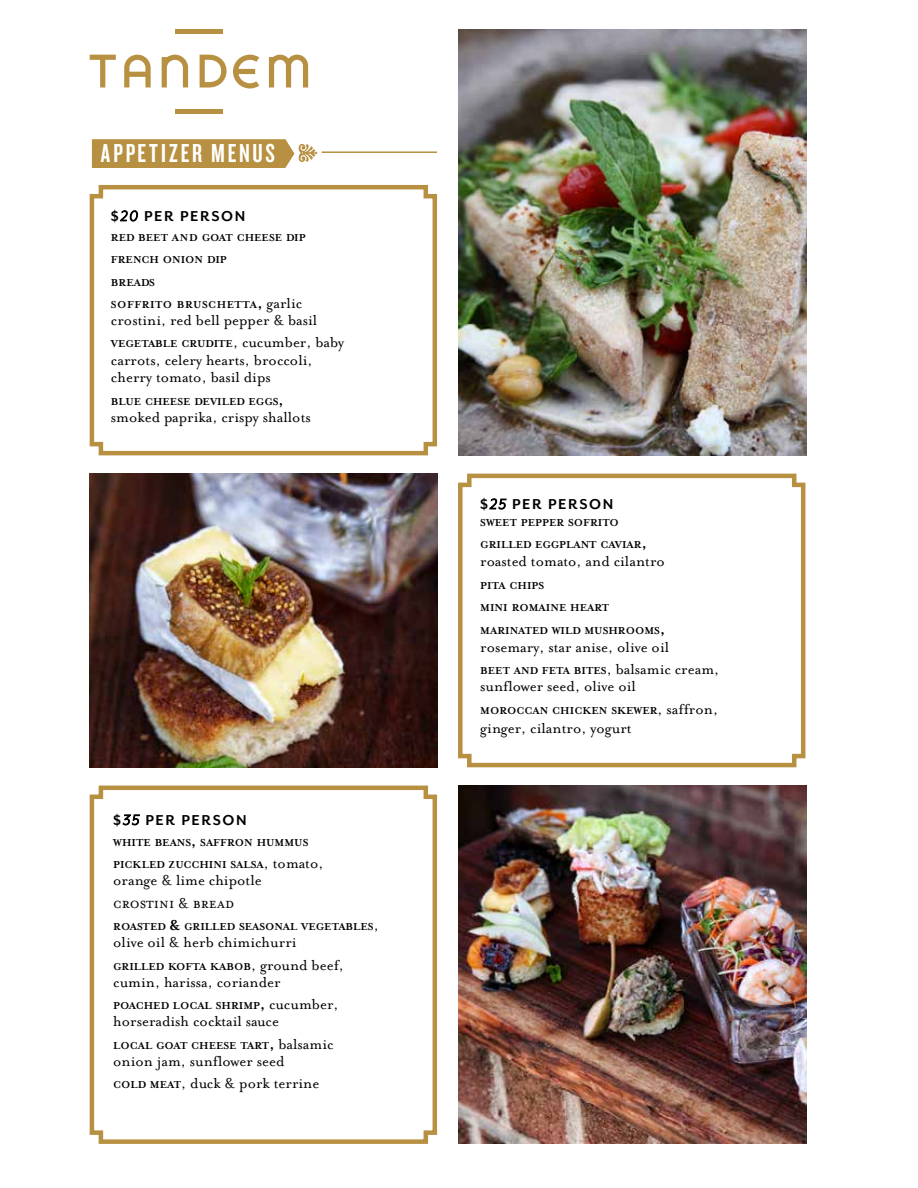
<style>
.page{position:relative;width:918px;height:1188px;background:#fff}
.page>*{position:absolute;margin:0;border:0;box-sizing:border-box;transform-origin:0 0}
.t1{font:27px "Knockout HTF48 Featherweight";letter-spacing:.1em;color:#fff}
.t2{font:16.5px/17.5px "Mrs Eaves Roman";color:#000}
.t3{font:700 16.5px "Mr Eaves San OT";letter-spacing:.1em;color:#000}
.t4{font:16.5px "Mrs Eaves Small Caps";color:#000}
.t5{font:700 11.55px/22.5px "Mrs Eaves";color:#000}
.s1{font-family:"Mr Eaves XL Mod OT";font-weight:400;font-style:italic}
.s2{font-size:16.5px}
.s3{font-family:"Mrs Eaves Roman";font-weight:400;font-size:16.5px}
.s4{font-family:"Mrs Eaves";font-weight:700;font-size:11.55px}
</style>
<div class="page">
<svg style="left:92px;top:139px;width:225px;height:29px;background:#be9b54"></svg>
<hr style="left:322px;top:151px;width:115px;height:2px;background:#b79041">
<svg style="left:233px;top:55px;width:26px;height:33px"></svg>
<svg style="left:269px;top:55px;width:39px;height:33px"></svg>
<svg style="left:124px;top:55px;width:27px;height:32px"></svg>
<svg style="left:90px;top:55px;width:26px;height:33px"></svg>
<svg style="left:162px;top:55px;width:26px;height:33px"></svg>
<svg style="left:200px;top:55px;width:27px;height:33px"></svg>
<hr style="left:175px;top:30px;width:48px;height:4px;background:#b79041">
<hr style="left:175px;top:109px;width:48px;height:4px;background:#b79041">
<img style="left:458px;top:30px;width:348px;height:425px">
<img style="left:458px;top:786px;width:348px;height:358px">
<img style="left:90px;top:474px;width:347px;height:293px">
<svg style="left:89px;top:185px;width:349px;height:271px"></svg>
<svg style="left:458px;top:473px;width:348px;height:295px"></svg>
<svg style="left:89px;top:785px;width:349px;height:359px"></svg>
<h1 class="t1" style="left:101px;top:140px;width:176px">APPETIZER MENUS</h1>
<h2 class="t3" style="left:111px;top:207px;width:136px">$<span class="s1">20</span> PER PERSON</h2>
<p class="t5" style="left:111px;top:226px;width:196px">RED BEET AND GOAT CHEESE DIP<br>FRENCH ONION DIP<br>BREADS<br>SOFFRITO BRUSCHETTA<span class="s2">,</span> <span class="s3">garlic</span></p>
<h2 class="t2" style="left:111px;top:312px;width:208px">crostini, red bell pepper &amp; basil</h2>
<p class="t5" style="left:111px;top:333px;width:235px">VEGETABLE CRUDITE<span class="s3">, cucumber, baby</span></p>
<h2 class="t2" style="left:111px;top:351px;width:203px">carrots, celery hearts, broccoli, cherry tomato, basil dips</h2>
<p class="t5" style="left:111px;top:390px;width:174px">BLUE CHEESE DEVILED EGGS<span class="s2">,</span></p>
<h2 class="t2" style="left:111px;top:408px;width:201px">smoked paprika, crispy shallots</h2>
<h2 class="t3" style="left:113px;top:811px;width:135px">$<span class="s1">35</span> PER PERSON</h2>
<p class="t5" style="left:113px;top:831px;width:212px">WHITE BEANS<span class="s2">,</span> SAFFRON HUMMUS<br>PICKLED ZUCCHINI SALSA<span class="s3">, tomato,</span></p>
<h2 class="t2" style="left:113px;top:872px;width:150px">orange &amp; lime chipotle</h2>
<h2 class="t4" style="left:113px;top:894px;width:123px">crostini &amp; bread</h2>
<p class="t5" style="left:113px;top:916px;width:267px">ROASTED <span class="s2">&amp;</span> GRILLED SEASONAL VEGETABLES<span class="s3">,</span></p>
<h2 class="t2" style="left:113px;top:934px;width:185px">olive oil &amp; herb chimichurri</h2>
<p class="t5" style="left:113px;top:955px;width:232px">GRILLED KOFTA KABOB<span class="s3">, ground beef,</span></p>
<h2 class="t2" style="left:113px;top:973px;width:169px">cumin, harissa, coriander</h2>
<p class="t5" style="left:113px;top:995px;width:227px">POACHED LOCAL SHRIMP<span class="s2">,</span> <span class="s3">cucumber,</span></p>
<h2 class="t2" style="left:113px;top:1013px;width:167px">horseradish cocktail sauce</h2>
<p class="t5" style="left:113px;top:1034px;width:222px">LOCAL GOAT CHEESE TART<span class="s2">,</span> <span class="s3">balsamic</span></p>
<h2 class="t2" style="left:113px;top:1050px;width:208px;line-height:22.5px">onion jam, sunflower seed<br><span class="s4">COLD MEAT</span>, duck &amp; pork terrine</h2>
<h2 class="t3" style="left:480px;top:495px;width:135px">$<span class="s1">25</span> PER PERSON</h2>
<p class="t5" style="left:480px;top:511px;width:168px">SWEET PEPPER SOFRITO<br>GRILLED EGGPLANT CAVIAR<span class="s2">,</span></p>
<h2 class="t2" style="left:480px;top:553px;width:186px">roasted tomato, and cilantro</h2>
<p class="t5" style="left:480px;top:574px;width:186px">PITA CHIPS<br>MINI ROMAINE HEART<br>MARINATED WILD MUSHROOMS<span class="s2">,</span></p>
<h2 class="t2" style="left:480px;top:638px;width:190px">rosemary, star anise, olive oil</h2>
<p class="t5" style="left:480px;top:660px;width:241px">BEET AND FETA BITES<span class="s3">, balsamic cream,</span></p>
<h2 class="t2" style="left:480px;top:678px;width:157px">sunflower seed, olive oil</h2>
<p class="t5" style="left:480px;top:699px;width:239px">MOROCCAN CHICKEN SKEWER<span class="s3">, saffron,</span></p>
<h2 class="t2" style="left:480px;top:719px;width:153px">ginger, cilantro, yogurt</h2>
</div>
